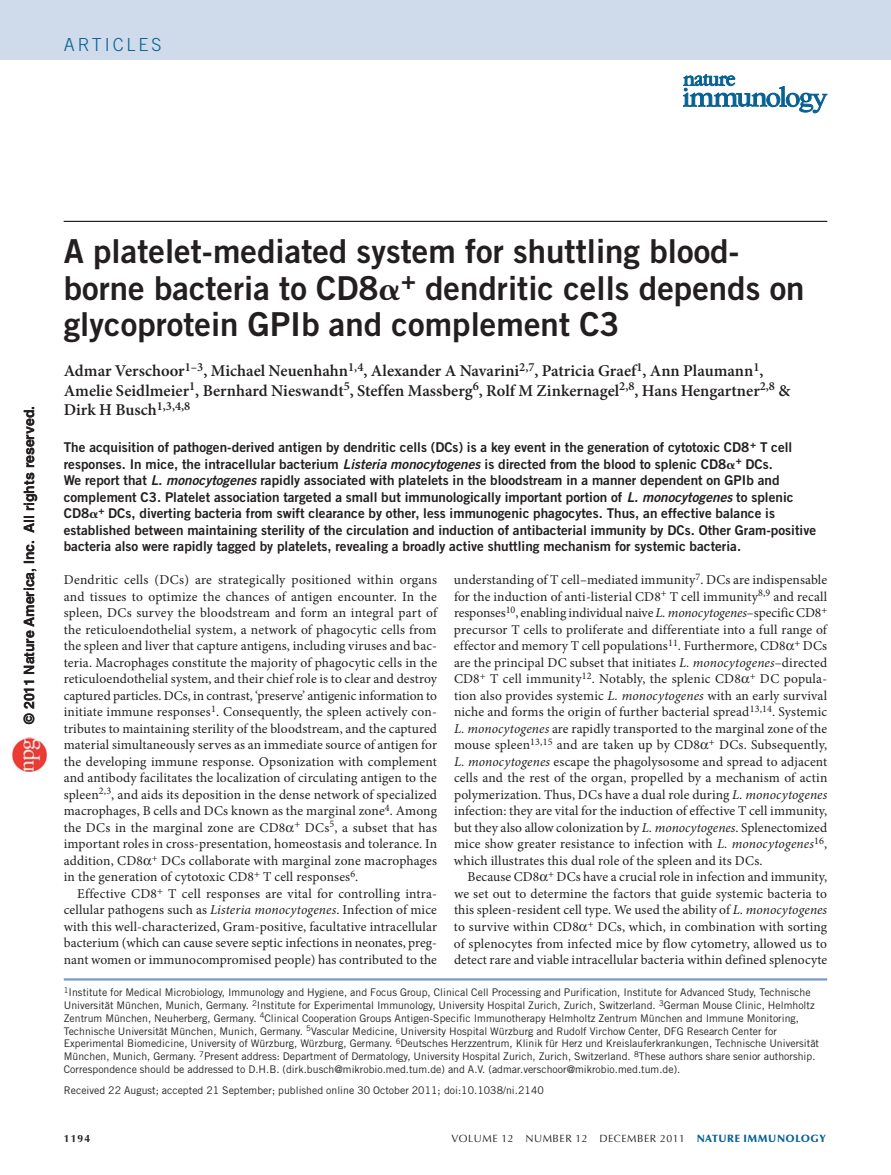
<style>
.page{position:relative;width:891px;height:1175px;background:#fff}
.page>*{position:absolute;margin:0;border:0;box-sizing:border-box;transform-origin:0 0}
.pAtl{font:33px/36px "Trade Gothic LT Std Bd 22";color:#231f20}
.z-HEADER_follow_Left{font:300 18px "Trade Gothic LT Std";letter-spacing:.16em;color:#086193}
.pAu{font:600 16.5px/19.5px "Minion Pro";color:#231f20}
.t1{font:700 14.1px "Helvetica LT Std";color:#231f20}
.pPara{font:13.5px/16.5px "Minion Pro";letter-spacing:.01em;color:#231f20;text-align:justify}
.pBodyFirstpara{font:13.5px/16.5px "Minion Pro";letter-spacing:.01em;color:#231f20;text-align:justify}
.pAbstext{font:13.5px/16.5px "Trade Gothic LT Std Bd 22";color:#231f20}
.pAffiliation{font:10.5px/12.8px "Trade Gothic LT Std";color:#231f20}
.pAopd{font:10.5px "Trade Gothic LT Std";color:#231f20}
.t2{font:10.5px "Optima LT Std";letter-spacing:.05em;color:#231f20}
.t3{font:700 10.5px "Optima LT Std";color:#231f20}
.s1{font-style:inherit}
.s2{font-family:"Trade Gothic LT Std Bd 2 Obl"}
.s3{font-style:italic}
.s4{font-weight:900;color:#086193}
</style>
<div class="page">
<svg style="left:683px;top:74px;width:144px;height:39px"></svg>
<hr style="left:64px;top:221px;width:763px;height:1px;background:#231f20">
<div style="left:0;top:0;width:891px;height:60px;background:#cfdbea"></div>
<hr style="left:64px;top:978px;width:763px;height:2px;background:#789dc1">
<img style="left:12px;top:738px;width:34px;height:34px">
<p class="z-HEADER_follow_Left" style="left:64px;top:34px;width:99px">ARTICLES</p>
<p class="t1" style="left:21px;top:723px;width:319px;rotate:-90deg">© 201<span class="s1">1</span> Nature America, Inc. All rights reserved.</p>
<p class="pAtl" style="left:64px;top:233px;width:742px">A platelet-mediated system for shuttling blood&shy;borne bacteria to CD8 <sup>+</sup> dendritic cells depends on glycoprotein GPIb and complement C3</p>
<p class="pAu" style="left:64px;top:362px;width:728px">Admar Verschoor<sup>1–3</sup>, Michael Neuenhahn<sup>1,4</sup>, Alexander A Navarini<sup>2,7</sup>, Patricia Graef<sup>1</sup>, Ann Plaumann<sup>1</sup>,<br>Amelie Seidlmeier<sup>1</sup>, Bernhard Nieswandt<sup>5</sup>, Steffen Massberg<sup>6</sup>, Rolf M Zinkernagel<sup>2,8</sup>, Hans Hengartner<sup>2,8</sup> &amp;<br>Dirk H Busch<sup>1,3,4,8</sup></p>
<p class="pAbstext" style="left:64px;top:439px;width:754px">The acquisition of pathogen-derived antigen by dendritic cells (DCs) is a key event in the generation of cytotoxic CD8<sup>+</sup> T cell responses. In mice, the intracellular bacterium <span class="s2">Listeria monocytogenes</span> is directed from the blood to splenic CD8 <sup>+</sup> DCs.<br>We report that <span class="s2">L. monocytogenes</span> rapidly associated with platelets in the bloodstream in a manner dependent on GPIb and complement C3. Platelet association targeted a small but immunologically important portion of <span class="s2">L. monocytogenes</span> to splenic CD8 <sup>+</sup> DCs, diverting bacteria from swift clearance by other, less immunogenic phagocytes. Thus, an effective balance is established between maintaining sterility of the circulation and induction of antibacterial immunity by DCs. Other Gram-positive bacteria also were rapidly tagged by platelets, revealing a broadly active shuttling mechanism for systemic bacteria.</p>
<p class="pPara" style="left:454px;top:572px;width:375px">understanding of T cell–mediated immunity<sup>7</sup>. DCs are indispensable for the induction of anti-listerial CD8<sup>+</sup> T cell immunity<sup>8,9</sup> and recall responses<sup>10</sup>, enabling individual naive <span class="s3">L. monocytogenes</span>–specific CD8<sup>+ </sup>precursor T cells to proliferate and differentiate into a full range of effector and memory T cell populations<sup>11</sup>. Furthermore, CD8 <sup>+</sup> DCs are the principal DC subset that initiates <span class="s3">L. monocytogenes</span>–directed CD8<sup>+</sup> T cell immunity<sup>12</sup>. Notably, the splenic CD8 <sup>+</sup> DC popula&shy;tion also provides systemic <span class="s3">L. monocytogenes</span> with an early survival niche and forms the origin of further bacterial spread<sup>13,14</sup>. Systemic <span class="s3">L. monocytogenes</span> are rapidly transported to the marginal zone of the mouse spleen<sup>13,15</sup> and are taken up by CD8 <sup>+</sup> DCs. Subsequently, <span class="s3">L. monocytogenes</span> escape the phagolysosome and spread to adjacent cells and the rest of the organ, propelled by a mechanism of actin polymerization. Thus, DCs have a dual role during <span class="s3">L. monocytogenes </span>infection: they are vital for the induction of effective T cell immunity, but they also allow colonization by <span class="s3">L. monocytogenes</span>. Splenectomized mice show greater resistance to infection with <span class="s3">L. monocytogenes</span><sup>16</sup>, which illustrates this dual role of the spleen and its DCs.</p>
<p class="pPara" style="left:454px;top:869px;width:375px;text-indent:14px">Because CD8 <sup>+</sup> DCs have a crucial role in infection and immunity, we set out to determine the factors that guide systemic bacteria to this spleen-resident cell type. We used the ability of <span class="s3">L. monocytogenes </span>to survive within CD8 <sup>+</sup> DCs, which, in combination with sorting of splenocytes from infected mice by flow cytometry, allowed us to detect rare and viable intracellular bacteria within defined splenocyte</p>
<p class="pAffiliation" style="left:64px;top:986px;width:757px"><sup>1</sup>Institute for Medical Microbiology, Immunology and Hygiene, and Focus Group, Clinical Cell Processing and Purification, Institute for Advanced Study, Technische Universität München, Munich, Germany. <sup>2</sup>Institute for Experimental Immunology, University Hospital Zurich, Zurich, Switzerland. <sup>3</sup>German Mouse Clinic, Helmholtz Zentrum München, Neuherberg, Germany. <sup>4</sup>Clinical Cooperation Groups Antigen-Specific Immunotherapy Helmholtz Zentrum München and Immune Monitoring, Technische Universität München, Munich, Germany. <sup>5</sup>Vascular Medicine, University Hospital Würzburg and Rudolf Virchow Center, DFG Research Center for Experimental Biomedicine, University of Würzburg, Würzburg, Germany. <sup>6</sup>Deutsches Herzzentrum, Klinik für Herz und Kreislauferkrankungen, Technische Universität München, Munich, Germany. <sup>7</sup>Present address: Department of Dermatology, University Hospital Zurich, Zurich, Switzerland. <sup>8</sup>These authors share senior authorship.<br>Correspondence should be addressed to D.H.B. (dirk.busch@mikrobio.med.tum.de) and A.V. (admar.verschoor@mikrobio.med.tum.de).</p>
<p class="pAopd" style="left:64px;top:1084px;width:482px">Received 22 August; accepted 21 September; published online 30 October 2011; doi:10.1038/ni.2140</p>
<p class="pBodyFirstpara" style="left:64px;top:572px;width:375px">Dendritic cells (DCs) are strategically positioned within organs and tissues to optimize the chances of antigen encounter. In the spleen, DCs survey the bloodstream and form an integral part of the reticuloendothelial system, a network of phagocytic cells from the spleen and liver that capture antigens, including viruses and bac&shy;teria. Macrophages constitute the majority of phagocytic cells in the reticuloendothelial system, and their chief role is to clear and destroy captured particles. DCs, in contrast, ‘preserve’ antigenic information to initiate immune responses<sup>1</sup>. Consequently, the spleen actively con&shy;tributes to maintaining sterility of the bloodstream, and the captured material simultaneously serves as an immediate source of antigen for the developing immune response. Opsonization with complement and antibody facilitates the localization of circulating antigen to the spleen<sup>2,3</sup>, and aids its deposition in the dense network of specialized macrophages, B cells and DCs known as the marginal zone<sup>4</sup>. Among the DCs in the marginal zone are CD8 <sup>+</sup> DCs<sup>5</sup>, a subset that has important roles in cross-presentation, homeostasis and tolerance. In addition, CD8 <sup>+</sup> DCs collaborate with marginal zone macrophages in the generation of cytotoxic CD8<sup>+</sup> T cell responses<sup>6</sup>.</p>
<p class="pPara" style="left:64px;top:885px;width:375px;text-align:left;text-indent:14px">Effective CD8<sup>+</sup> T cell responses are vital for controlling intra&shy;cellular pathogens such as <span class="s3">Listeria monocytogenes</span>. Infection of mice with this well-characterized, Gram-positive, facultative intracellular bacterium (which can cause severe septic infections in neonates, preg&shy;nant women or immunocompromised people) has contributed to the</p>
<p class="t3" style="left:64px;top:1132px;width:28px">1194</p>
<p class="t2" style="left:452px;top:1132px;width:376px">VOLUME 12 NUMBER 12 DECEMBER 2011 <span class="s4">NATURE IMMUNOLOGY</span></p>
</div>
